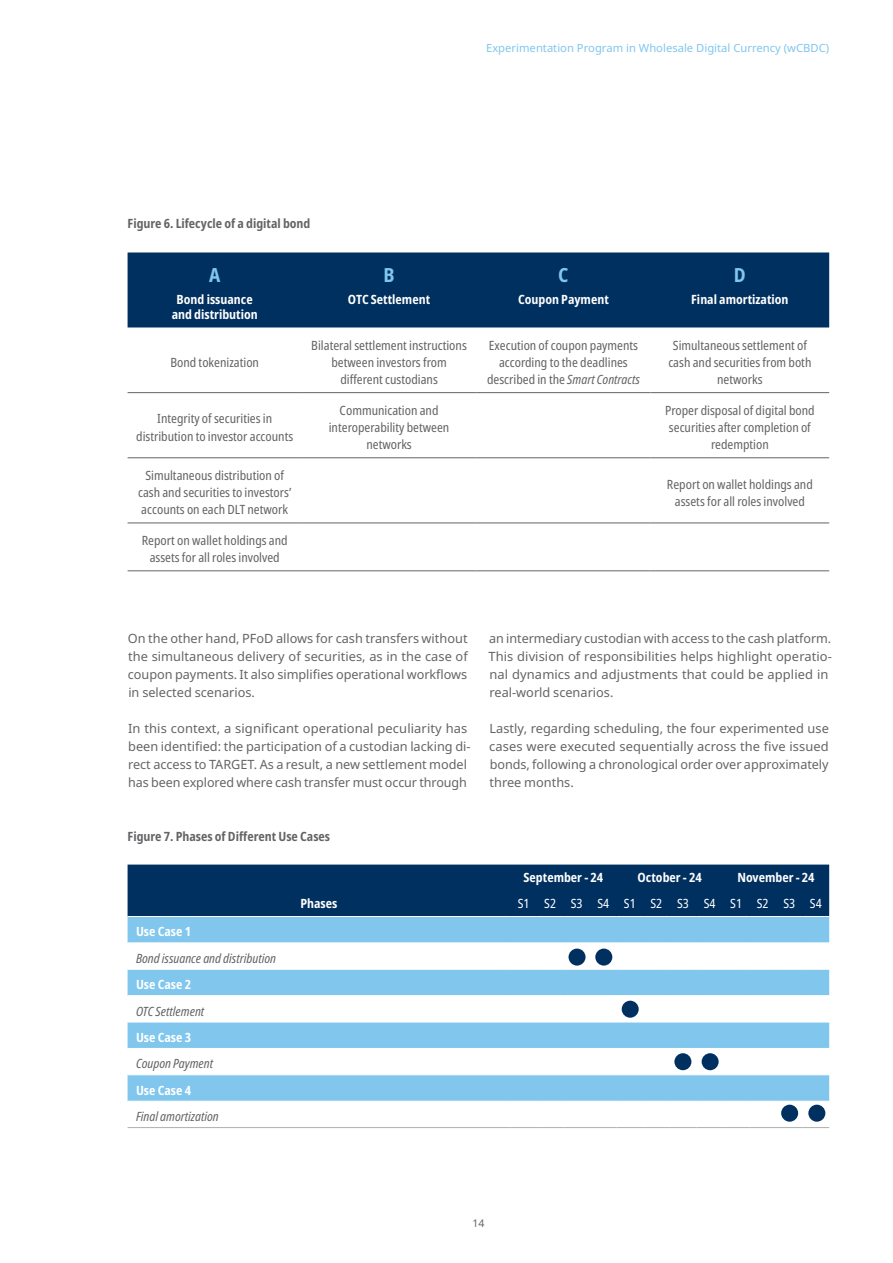
<style>
.page{position:relative;width:893px;height:1263px;background:#fff}
.page>*{position:absolute;margin:0;border:0;box-sizing:border-box;transform-origin:0 0}
.t1{font:700 condensed 19.5px "Noto Sans";color:#80c6ed}
.t2{font:12.75px/18px "Noto Sans";color:#636466;text-align:justify}
.t3{font:condensed 12.75px/17.2px "Noto Sans";color:#636466;text-align:center}
.t4{font:700 condensed 12.75px/15px "Noto Sans";color:#fff;text-align:center}
.t5{font:italic condensed 12.75px "Noto Sans";color:#636466}
.t6{font:700 condensed 12.75px "Noto Sans";color:#636466}
.t7{font:condensed 12.75px "Noto Sans";color:#fff}
.t8{font:11.25px "Noto Sans";color:#80c6ed}
.t9{font:10.5px "Noto Sans";color:#636466}
.s1{font-style:italic}
</style>
<div class="page">
<div style="left:128px;top:252px;width:701px;height:75px;background:#00305f"></div>
<hr style="left:128px;top:392px;width:174px;height:1px;background:#636466">
<hr style="left:302px;top:392px;width:174px;height:1px;background:#636466">
<hr style="left:476px;top:392px;width:175px;height:1px;background:#636466">
<hr style="left:651px;top:392px;width:178px;height:1px;background:#636466">
<hr style="left:128px;top:457px;width:174px;height:1px;background:#636466">
<hr style="left:302px;top:457px;width:174px;height:1px;background:#636466">
<hr style="left:476px;top:457px;width:175px;height:1px;background:#636466">
<hr style="left:651px;top:457px;width:178px;height:1px;background:#636466">
<hr style="left:128px;top:523px;width:174px;height:1px;background:#636466">
<hr style="left:302px;top:523px;width:174px;height:1px;background:#636466">
<hr style="left:476px;top:523px;width:175px;height:1px;background:#636466">
<hr style="left:651px;top:523px;width:178px;height:1px;background:#636466">
<hr style="left:128px;top:570px;width:174px;height:1px;background:#636466">
<hr style="left:302px;top:570px;width:174px;height:1px;background:#636466">
<hr style="left:476px;top:570px;width:175px;height:1px;background:#636466">
<hr style="left:651px;top:570px;width:178px;height:1px;background:#636466">
<svg style="left:128px;top:917px;width:701px;height:184px;fill:#80c6ed"></svg>
<div style="left:128px;top:864px;width:701px;height:53px;background:#00305f"></div>
<hr style="left:128px;top:942px;width:382px;height:1px;background:#fff">
<hr style="left:128px;top:969px;width:382px;height:1px;background:#fff">
<hr style="left:128px;top:995px;width:382px;height:1px;background:#fff">
<svg style="left:510px;top:995px;width:319px;height:1px"></svg>
<hr style="left:128px;top:1022px;width:382px;height:1px;background:#fff">
<svg style="left:510px;top:1022px;width:319px;height:1px"></svg>
<hr style="left:128px;top:1048px;width:382px;height:1px;background:#fff">
<hr style="left:128px;top:1074px;width:382px;height:1px;background:#fff">
<svg style="left:510px;top:942px;width:319px;height:28px"></svg>
<svg style="left:510px;top:1048px;width:319px;height:27px"></svg>
<hr style="left:128px;top:1127px;width:382px;height:1px;background:#acaeb1">
<svg style="left:510px;top:1101px;width:319px;height:27px"></svg>
<div style="left:568px;top:948px;width:17px;height:17px;background:#00305f;border-radius:50%"></div>
<div style="left:595px;top:948px;width:17px;height:17px;background:#00305f;border-radius:50%"></div>
<div style="left:622px;top:1001px;width:17px;height:17px;background:#00305f;border-radius:50%"></div>
<div style="left:674px;top:1053px;width:17px;height:17px;background:#00305f;border-radius:50%"></div>
<div style="left:781px;top:1105px;width:17px;height:17px;background:#00305f;border-radius:50%"></div>
<div style="left:702px;top:1053px;width:17px;height:17px;background:#00305f;border-radius:50%"></div>
<div style="left:808px;top:1105px;width:17px;height:17px;background:#00305f;border-radius:50%"></div>
<p class="t8" style="left:486px;top:41px;width:345px">Experimentation Program in Wholesale Digital Currency (wCBDC)</p>
<p class="t6" style="left:128px;top:215px;width:184px">Figure 6. Lifecycle of a digital bond</p>
<h1 class="t1" style="left:209px;top:261px;width:13px">A</h1>
<h1 class="t1" style="left:384px;top:261px;width:13px">B</h1>
<h1 class="t1" style="left:558px;top:261px;width:12px">C</h1>
<h1 class="t1" style="left:734px;top:261px;width:13px">D</h1>
<p class="t4" style="left:172px;top:292px;width:88px">Bond issuance and distribution</p>
<p class="t4" style="left:348px;top:292px;width:84px">OTC Settlement</p>
<p class="t4" style="left:518px;top:292px;width:92px">Coupon Payment</p>
<p class="t4" style="left:691px;top:292px;width:99px">Final amortization</p>
<p class="t3" style="left:170px;top:354px;width:90px">Bond tokenization</p>
<p class="t3" style="left:311px;top:337px;width:157px">Bilateral settlement instructions between investors from different custodians</p>
<p class="t3" style="left:487px;top:337px;width:154px">Execution of coupon payments according to the deadlines described in the <span class="s1">Smart Contracts</span></p>
<p class="t3" style="left:668px;top:337px;width:145px">Simultaneous settlement of cash and securities from both networks</p>
<p class="t3" style="left:136px;top:410px;width:159px">Integrity of securities in distribution to investor accounts</p>
<p class="t3" style="left:329px;top:402px;width:122px">Communication and interoperability between networks</p>
<p class="t3" style="left:665px;top:402px;width:151px">Proper disposal of digital bond securities after completion of redemption</p>
<p class="t3" style="left:138px;top:467px;width:155px">Simultaneous distribution of cash and securities to investors’ accounts on each DLT network</p>
<p class="t3" style="left:667px;top:476px;width:147px">Report on wallet holdings and assets for all roles involved</p>
<p class="t3" style="left:142px;top:532px;width:147px">Report on wallet holdings and assets for all roles involved</p>
<p class="t2" style="left:128px;top:629px;width:341px">On the other hand, PFoD allows for cash transfers without the simultaneous delivery of securities, as in the case of coupon payments. It also simplifies operational workflows in selected scenarios.</p>
<p class="t2" style="left:128px;top:719px;width:344px;text-align:left">In this context, a significant operational peculiarity has been identified: the participation of a custodian lacking di&shy;rect access to TARGET. As a result, a new settlement model has been explored where cash transfer must occur through</p>
<p class="t6" style="left:128px;top:827px;width:204px">Figure 7. Phases of Different Use Cases</p>
<p class="t2" style="left:488px;top:629px;width:345px;text-align:left">an intermediary custodian with access to the cash platform.<br>This division of responsibilities helps highlight operatio&shy;nal dynamics and adjustments that could be applied in real-world scenarios.</p>
<p class="t2" style="left:489px;top:719px;width:341px">Lastly, regarding scheduling, the four experimented use cases were executed sequentially across the five issued bonds, following a chronological order over approximately three months.</p>
<p class="t4" style="left:524px;top:870px;width:81px">September - 24</p>
<p class="t4" style="left:638px;top:870px;width:66px">October - 24</p>
<p class="t4" style="left:737px;top:870px;width:79px">November - 24</p>
<p class="t4" style="left:136px;top:924px;width:57px">Use Case 1</p>
<p class="t5" style="left:136px;top:949px;width:142px">Bond issuance and distribution</p>
<p class="t4" style="left:136px;top:977px;width:57px">Use Case 2</p>
<p class="t5" style="left:136px;top:1002px;width:70px">OTC Settlement</p>
<p class="t4" style="left:136px;top:1030px;width:57px">Use Case 3</p>
<p class="t5" style="left:136px;top:1055px;width:79px">Coupon Payment</p>
<p class="t4" style="left:136px;top:1083px;width:57px">Use Case 4</p>
<p class="t5" style="left:136px;top:1107px;width:84px">Final amortization</p>
<p class="t4" style="left:300px;top:896px;width:39px">Phases</p>
<p class="t7" style="left:518px;top:894px;width:306px">S1 S2 S3 S4 S1 S2 S3 S4 S1 S2 S3 S4</p>
<p class="t9" style="left:472px;top:1218px;width:14px">14</p>
</div>
